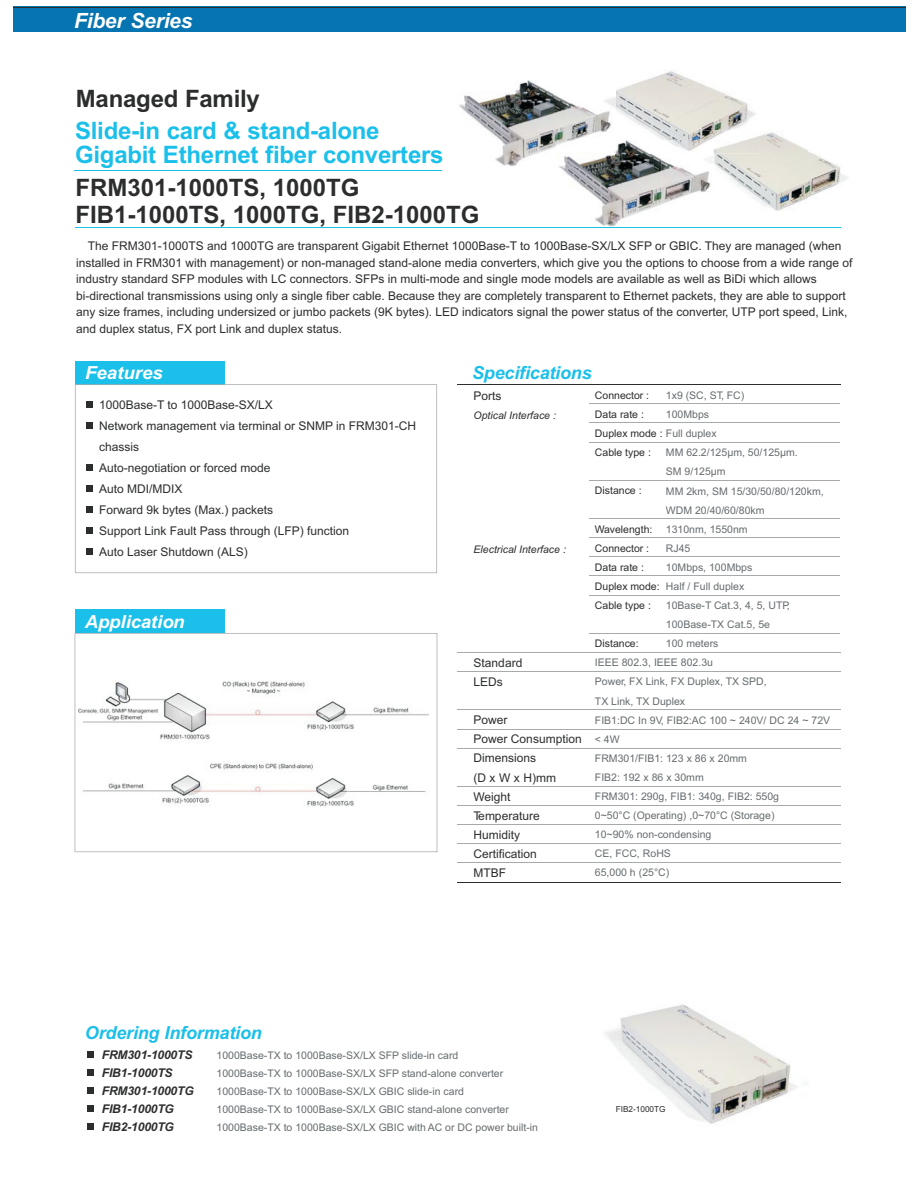
<style>
.page{position:relative;width:918px;height:1188px;background:#fff}
.page>*{position:absolute;margin:0;border:0;box-sizing:border-box;transform-origin:0 0}
.t1{font:700 24px/27px "Arial";color:#2c2d2d}
.t2{font:700 24px/24px "Arial";letter-spacing:-.01em;color:#1abfea}
.t3{font:italic 700 21px "Arial";letter-spacing:-.01em;color:#fff}
.t4{font:italic 700 18px "Arial";letter-spacing:-.01em;color:#1abfea}
.t5{font:italic 700 18px "Arial";color:#fff;scale:1.04 1}
.t6{font:12px/19px "Arial";color:#2c2d2d}
.t7{font:italic 700 12px/18px "Arial";letter-spacing:-.01em;color:#2c2d2d}
.t8{font:10.5px/19px "Arial";color:#666c6f}
.t9{font:10.5px/19px "Arial";color:#2c2d2d}
.t10{font:italic 10.5px "Arial";color:#2c2d2d}
.t11{font:8.25px "Arial";color:#2c2d2d}
.s1{color:#666c6f}
</style>
<div class="page">
<img style="left:714px;top:132px;width:134px;height:79px">
<img style="left:560px;top:153px;width:141px;height:74px">
<img style="left:701px;top:157px;width:13px;height:36px">
<img style="left:615px;top:71px;width:141px;height:70px">
<img style="left:701px;top:131px;width:56px;height:22px">
<img style="left:615px;top:141px;width:86px;height:12px">
<svg style="left:701px;top:141px;width:13px;height:12px"></svg>
<img style="left:459px;top:80px;width:142px;height:86px">
<img style="left:556px;top:141px;width:59px;height:27px">
<img style="left:601px;top:97px;width:14px;height:56px">
<hr style="left:75px;top:227px;width:765px;height:1px;background:#1abfea">
<div style="left:87px;top:1051px;width:6px;height:7px;background:#2c2d2d"></div>
<div style="left:87px;top:1069px;width:6px;height:7px;background:#2c2d2d"></div>
<div style="left:87px;top:1087px;width:6px;height:7px;background:#2c2d2d"></div>
<div style="left:87px;top:1105px;width:6px;height:7px;background:#2c2d2d"></div>
<div style="left:87px;top:1123px;width:6px;height:7px;background:#2c2d2d"></div>
<hr style="left:75px;top:170px;width:367px;height:1px;background:#1abfea">
<div style="left:75px;top:361px;width:150px;height:23px;background:#1abfea"></div>
<svg style="left:75px;top:384px;width:362px;height:189px"></svg>
<div style="left:86px;top:464px;width:6px;height:7px;background:#2c2d2d"></div>
<hr style="left:457px;top:384px;width:383px;height:1px;background:#2c2d2d">
<hr style="left:457px;top:671px;width:383px;height:1px;background:#a7aaac">
<hr style="left:457px;top:710px;width:383px;height:1px;background:#a7aaac">
<hr style="left:457px;top:729px;width:383px;height:1px;background:#a7aaac">
<hr style="left:457px;top:748px;width:383px;height:1px;background:#a7aaac">
<hr style="left:457px;top:786px;width:383px;height:1px;background:#a7aaac">
<hr style="left:457px;top:805px;width:383px;height:1px;background:#a7aaac">
<hr style="left:457px;top:824px;width:383px;height:1px;background:#a7aaac">
<hr style="left:457px;top:843px;width:383px;height:1px;background:#a7aaac">
<hr style="left:457px;top:863px;width:383px;height:1px;background:#a7aaac">
<hr style="left:457px;top:882px;width:383px;height:1px;background:#2c2d2d">
<hr style="left:457px;top:652px;width:383px;height:1px;background:#a7aaac">
<hr style="left:589px;top:633px;width:251px;height:1px;background:#a7aaac">
<hr style="left:589px;top:595px;width:251px;height:1px;background:#a7aaac">
<hr style="left:589px;top:403px;width:251px;height:1px;background:#a7aaac">
<hr style="left:589px;top:423px;width:251px;height:1px;background:#a7aaac">
<hr style="left:589px;top:442px;width:251px;height:1px;background:#a7aaac">
<hr style="left:589px;top:480px;width:251px;height:1px;background:#a7aaac">
<hr style="left:589px;top:518px;width:251px;height:1px;background:#a7aaac">
<hr style="left:589px;top:576px;width:251px;height:1px;background:#a7aaac">
<hr style="left:589px;top:537px;width:251px;height:1px;background:#a7aaac">
<hr style="left:589px;top:556px;width:251px;height:1px;background:#a7aaac">
<div style="left:75px;top:610px;width:150px;height:23px;background:#1abfea"></div>
<svg style="left:75px;top:633px;width:362px;height:219px"></svg>
<img style="left:605px;top:1004px;width:193px;height:120px">
<img style="left:79px;top:680px;width:349px;height:126px">
<div style="left:13px;top:7px;width:893px;height:25px;background:#0574b0"></div>
<hr style="left:13px;top:7px;width:893px;height:1px;background:#2c2d2d">
<h2 class="t3" style="left:74px;top:13px;width:120px">Fiber Series</h2>
<h1 class="t1" style="left:76px;top:87px;width:186px">Managed Family</h1>
<h1 class="t2" style="left:75px;top:121px;width:370px">Slide-in card &amp; stand-alone<br>Gigabit Ethernet fiber converters</h1>
<h1 class="t1" style="left:75px;top:176px;width:406px">FRM301-1000TS, 1000TG<br>FIB1-1000TS, 1000TG, FIB2-1000TG</h1>
<p class="t6" style="left:76px;top:239px;width:778px;line-height:16.5px;text-indent:12px">The FRM301-1000TS and 1000TG are transparent Gigabit Ethernet 1000Base-T to 1000Base-SX/LX SFP or GBIC. They are managed (when installed in FRM301 with management) or non-managed stand-alone media converters, which give you the options to choose from a wide range of industry standard SFP modules with LC connectors. SFPs in multi-mode and single mode models are available as well as BiDi which allows bi-directional transmissions using only a single fiber cable. Because they are completely transparent to Ethernet packets, they are able to support any size frames, including undersized or jumbo packets (9K bytes). LED indicators signal the power status of the converter, UTP port speed, Link, and duplex status, FX port Link and duplex status.</p>
<h3 class="t5" style="left:85px;top:366px;width:76px">Features</h3>
<p class="t6" style="left:99px;top:395px;width:318px;line-height:21px">1000Base-T to 1000Base-SX/LX<br>Network management via terminal or SNMP in FRM301-CH chassis<br>Auto-negotiation or forced mode<br>Auto MDI/MDIX<br>Forward 9k bytes (Max.) packets<br>Support Link Fault Pass through (LFP) function<br>Auto Laser Shutdown (ALS)</p>
<h3 class="t5" style="left:85px;top:615px;width:97px">Application</h3>
<h3 class="t4" style="left:472px;top:366px;width:121px">Specifications</h3>
<p class="t6" style="left:474px;top:388px;width:30px">Ports</p>
<p class="t10" style="left:474px;top:412px;width:84px">Optical Interface :</p>
<p class="t10" style="left:474px;top:545px;width:94px">Electrical Interface :</p>
<p class="t6" style="left:474px;top:655px;width:50px">Standard<br>LEDs</p>
<p class="t6" style="left:474px;top:712px;width:110px">Power<br>Power Consumption<br>Dimensions<br>(D x W x H)mm<br>Weight<br>Temperature<br>Humidity<br>Certification<br>MTBF</p>
<p class="t9" style="left:595px;top:387px;width:123px">Connector :<br>Data rate :<br>Duplex mode : <span class="s1">Full duplex<br></span>Cable type :</p>
<p class="t9" style="left:595px;top:482px;width:48px">Distance :</p>
<p class="t9" style="left:595px;top:520px;width:66px">Wavelength:<br>Connector :<br>Data rate :<br>Duplex mode:<br>Cable type :</p>
<p class="t9" style="left:595px;top:635px;width:45px">Distance:</p>
<p class="t8" style="left:595px;top:654px;width:237px">IEEE 802.3, IEEE 802.3u<br>Power, FX Link, FX Duplex, TX SPD,<br>TX Link, TX Duplex<br>FIB1:DC In 9V, FIB2:AC 100 ~ 240V/ DC 24 ~ 72V &lt; 4W<br>FRM301/FIB1: 123 x 86 x 20mm<br>FIB2: 192 x 86 x 30mm<br>FRM301: 290g, FIB1: 340g, FIB2: 550g<br>0~50°C (Operating) ,0~70°C (Storage)<br>10~90% non-condensing<br>CE, FCC, RoHS<br>65,000 h (25°C)</p>
<p class="t8" style="left:666px;top:387px;width:80px">1x9 (SC, ST, FC)<br>100Mbps</p>
<p class="t8" style="left:666px;top:444px;width:159px">MM 62.2/125ìm, 50/125ìm.<br>SM 9/125ìm<br>MM 2km, SM 15/30/50/80/120km,<br>WDM 20/40/60/80km<br>1310nm, 1550nm<br>RJ45<br>10Mbps, 100Mbps<br>Half / Full duplex<br>10Base-T Cat.3, 4, 5, UTP,<br>100Base-TX Cat.5, 5e<br>100 meters</p>
<h3 class="t4" style="left:85px;top:1026px;width:178px">Ordering Information</h3>
<p class="t7" style="left:102px;top:1047px;width:93px">FRM301-1000TS<br>FIB1-1000TS<br>FRM301-1000TG<br>FIB1-1000TG<br>FIB2-1000TG</p>
<p class="t8" style="left:217px;top:1047px;width:323px;line-height:18px">1000Base-TX to 1000Base-SX/LX SFP slide-in card<br>1000Base-TX to 1000Base-SX/LX SFP stand-alone converter 1000Base-TX to 1000Base-SX/LX GBIC slide-in card<br>1000Base-TX to 1000Base-SX/LX GBIC stand-alone converter 1000Base-TX to 1000Base-SX/LX GBIC with AC or DC power built-in</p>
<p class="t11" style="left:616px;top:1106px;width:51px">FIB2-1000TG</p>
</div>
